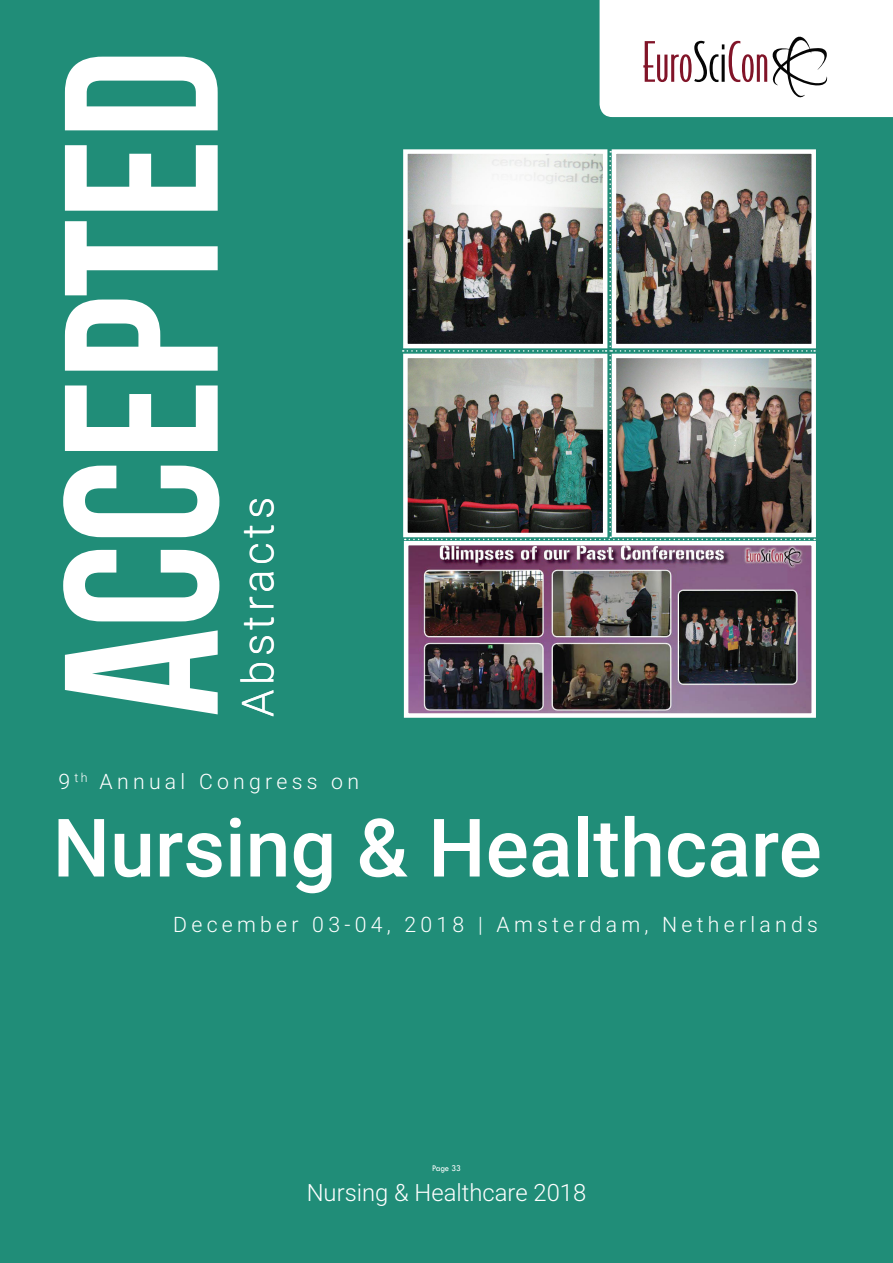
<style>
.page{position:relative;width:893px;height:1263px;background:#208d78}
.page>*{position:absolute;margin:0;border:0;box-sizing:border-box;transform-origin:0 0}
.t1{font:218.25px "Bebas Neue";color:#fff}
.t2{font:500 80.7px "Roboto";color:#fff}
.t3{font:300 43.95px "Roboto";letter-spacing:.1em;color:#fff}
.t4{font:300 23.85px "Roboto";color:#fff}
.t5{font:300 21.3px "Roboto";letter-spacing:.2em;color:#fff}
.t6{font:9px "Tw Cen";letter-spacing:-.02em;color:#fff;scale:.95 1}
</style>
<div class="page">
<svg style="left:600px;top:0;width:293px;height:117px"></svg>
<img style="left:409px;top:546px;width:402px;height:167px">
<div style="left:404px;top:541px;width:412px;height:177px;border:4px solid #fff"></div>
<img style="left:403px;top:151px;width:412px;height:389px">
<p class="t1" style="left:23px;top:717px;width:668px;rotate:-90deg">Accepted</p>
<p class="t3" style="left:227px;top:717px;width:221px;rotate:-90deg">Abstracts</p>
<p class="t5" style="left:58px;top:766px;width:302px">9 <sup>th</sup> Annual Congress on</p>
<h2 class="t2" style="left:53px;top:791px;width:771px">Nursing &amp; Healthcare</h2>
<p class="t5" style="left:173px;top:909px;width:646px">December 03-04, 2018 | Amsterdam, Netherlands</p>
<p class="t6" style="left:432px;top:1162px;width:32px">Page 33</p>
<p class="t4" style="left:307px;top:1175px;width:281px">Nursing &amp; Healthcare 2018</p>
</div>
